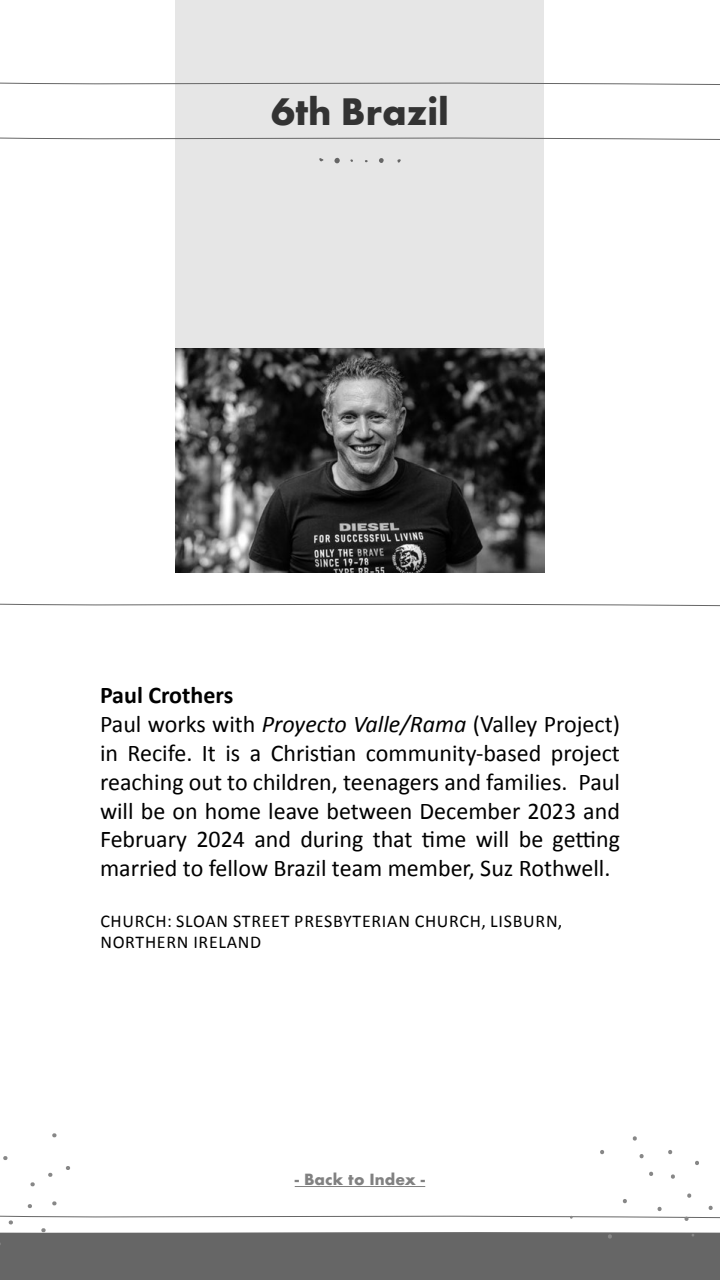
<style>
.page{position:relative;width:720px;height:1280px;background:#fff}
.page>*{position:absolute;margin:0;border:0;box-sizing:border-box;transform-origin:0 0}
.t1{font:700 40px "Futura PT";color:#333}
.t2{font:24px/28.8px "Calibri";color:#000}
.t3{font:18px/21.6px "Calibri";letter-spacing:.04em;color:#000}
.t4{font:700 15px "Futura";color:#818181}
.s1{font-weight:700}
.s2{font-style:italic}
</style>
<div class="page">
<hr style="left:295px;top:1186px;width:130px;height:1px;background:#818181">
<div style="left:176px;top:0;width:368px;height:572px;background:#e6e6e6"></div>
<img style="left:176px;top:348px;width:368px;height:224px">
<svg style="left:397px;top:159px;width:4px;height:4px"></svg>
<svg style="left:379px;top:158px;width:5px;height:5px"></svg>
<svg style="left:334px;top:157px;width:6px;height:7px"></svg>
<svg style="left:319px;top:158px;width:5px;height:3px"></svg>
<svg style="left:0;top:138px;width:720px;height:2px"></svg>
<svg style="left:0;top:604px;width:720px;height:2px"></svg>
<svg style="left:0;top:83px;width:720px;height:2px"></svg>
<svg style="left:695px;top:1161px;width:4px;height:4px"></svg>
<svg style="left:671px;top:1174px;width:4px;height:5px"></svg>
<svg style="left:649px;top:1172px;width:5px;height:4px"></svg>
<svg style="left:668px;top:1150px;width:5px;height:4px"></svg>
<svg style="left:639px;top:1154px;width:5px;height:4px"></svg>
<svg style="left:632px;top:1136px;width:5px;height:5px"></svg>
<svg style="left:600px;top:1150px;width:5px;height:4px"></svg>
<svg style="left:3px;top:1156px;width:5px;height:4px"></svg>
<svg style="left:30px;top:1182px;width:5px;height:5px"></svg>
<svg style="left:0;top:1193px;width:720px;height:87px"></svg>
<svg style="left:48px;top:1172px;width:4px;height:5px"></svg>
<svg style="left:66px;top:1166px;width:4px;height:4px"></svg>
<svg style="left:52px;top:1133px;width:5px;height:5px"></svg>
<h1 class="t1" style="left:271px;top:86px;width:179px">6th Brazil</h1>
<p class="t2" style="left:100px;top:680px;width:522px"><span class="s1">Paul Crothers<br></span>Paul works with <span class="s2">Proyecto Valle/Rama</span> (Valley Project) in Recife. It is a Christian community-based project reaching out to children, teenagers and families. Paul will be on home leave between December 2023 and February 2024 and during that time will be getting married to fellow Brazil team member, Suz Rothwell.</p>
<p class="t3" style="left:100px;top:909px;width:464px">CHURCH: SLOAN STREET PRESBYTERIAN CHURCH, LISBURN,<br>NORTHERN IRELAND</p>
<p class="t4" style="left:295px;top:1169px;width:132px">- Back to Index -</p>
</div>
